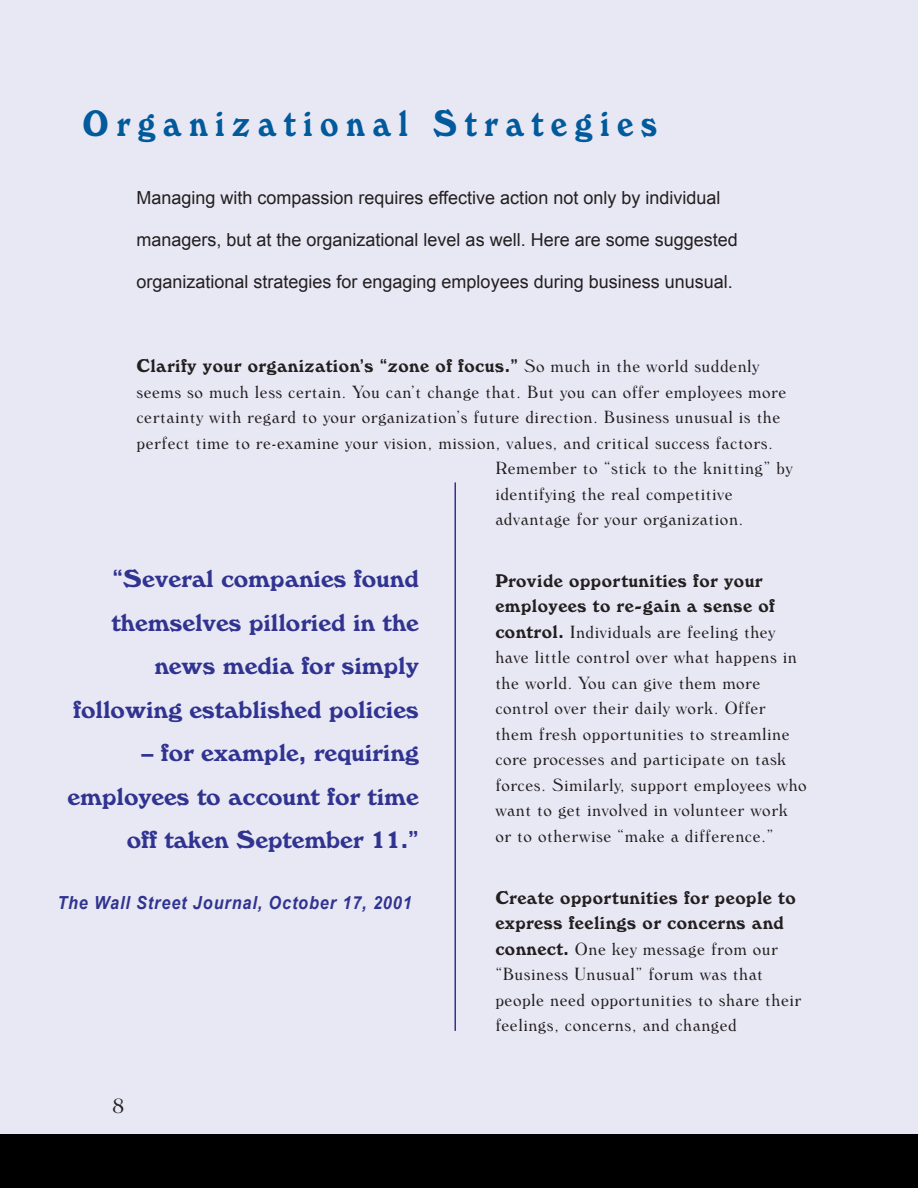
<style>
.page{position:relative;width:918px;height:1188px;background:#e8e7f4}
.page>*{position:absolute;margin:0;border:0;box-sizing:border-box;transform-origin:0 0}
.t1{font:36px "Windsor";letter-spacing:.25em;color:#005a9b;scale:.85 1}
.t2{font:24px/43.5px "Windsor";color:#303490;text-align:right}
.t3{font:300 21px "Windsor";color:#231f20}
.t4{font:300 18px/25.5px "Windsor";letter-spacing:.03em;color:#231f20;scale:.95 1}
.t5{font:18px "Arial";color:#231f20}
.t6{font:18px "Windsor";letter-spacing:.03em;color:#231f20;scale:.95 1}
.t7{font:italic 700 18px "Arial";letter-spacing:.055em;color:#303490;scale:.9 1}
.s1{font-weight:300}
.s2{font-weight:400}
</style>
<div class="page">
<div style="left:0;top:1134px;width:918px;height:54px;background:#000"></div>
<hr style="left:454px;top:482px;width:2px;height:549px;background:#303490">
<h1 class="t1" style="left:82px;top:110px;width:678px">Organizational Strategies</h1>
<p class="t5" style="left:136px;top:187px;width:585px">Managing with compassion requires effective action not only by individual</p>
<p class="t5" style="left:136px;top:229px;width:603px">managers, but at the organizational level as well. Here are some suggested</p>
<p class="t5" style="left:136px;top:271px;width:598px">organizational strategies for engaging employees during business unusual.</p>
<p class="t6" style="left:136px;top:359px;width:657px">Clarify your organization’s “zone of focus.” <span class="s1">So much in the world suddenly</span></p>
<p class="t4" style="left:136px;top:380px;width:686px">seems so much less certain. You can’t change that. But you can offer employees more</p>
<p class="t4" style="left:136px;top:405px;width:679px">certainty with regard to your organization’s future direction. Business unusual is the</p>
<p class="t4" style="left:136px;top:431px;width:672px">perfect time to re-examine your vision, mission, values, and critical success factors.</p>
<p class="t4" style="left:495px;top:456px;width:314px">Remember to “stick to the knitting” by</p>
<p class="t4" style="left:495px;top:482px;width:251px">identifying the real competitive</p>
<p class="t4" style="left:495px;top:507px;width:263px">advantage for your organization.</p>
<h2 class="t2" style="left:73px;top:559px;width:347px">“Several companies found themselves pilloried in the news media for simply following established policies</h2>
<h2 class="t2" style="left:67px;top:733px;width:353px">– for example, requiring employees to account for time off taken September 11.”</h2>
<p class="t7" style="left:57px;top:892px;width:395px">The Wall Street Journal, October 17, 2001</p>
<p class="t3" style="left:112px;top:1098px;width:14px">8</p>
<p class="t4" style="left:495px;top:569px;width:329px"><span class="s2">Provide opportunities for your employees to re-gain a sense of control.</span> Individuals are feeling they have little control over what happens in the world. You can give them more control over their daily work. Offer them fresh opportunities to streamline core processes and participate on task forces. Similarly, support employees who want to get involved in volunteer work or to otherwise “make a difference.”</p>
<p class="t4" style="left:495px;top:886px;width:324px"><span class="s2">Create opportunities for people to express feelings or concerns and connect.</span> One key message from our “Business Unusual” forum was that people need opportunities to share their feelings, concerns, and changed</p>
</div>
